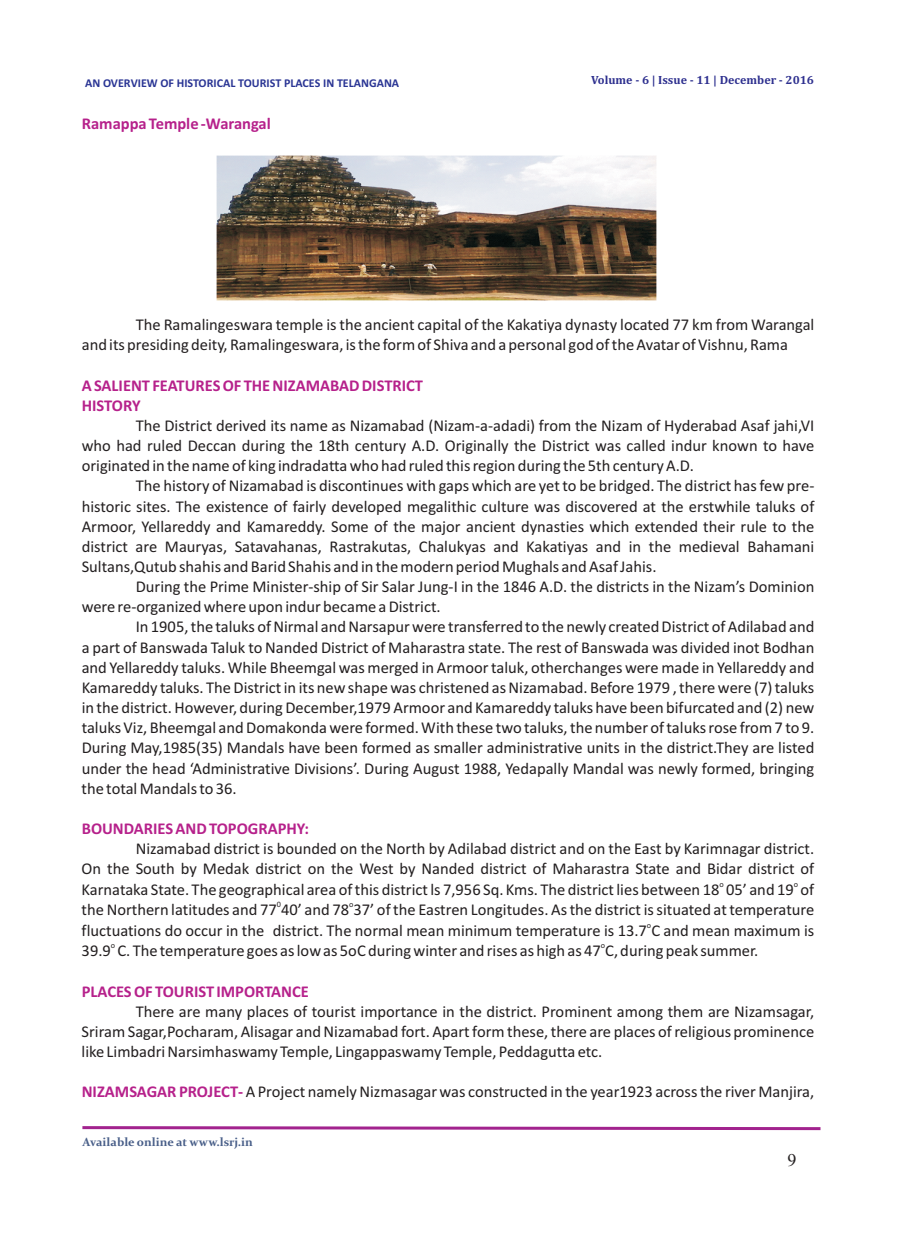
<style>
.page{position:relative;width:898px;height:1242px;background:#fff}
.page>*{position:absolute;margin:0;border:0;box-sizing:border-box;transform-origin:0 0}
.t1{font:18px "Times New Roman";color:#231f20}
.t2{font:16.5px/20.1px "Calibri";color:#231f20;text-align:justify}
.t3{font:700 16.5px/20.1px "Calibri";color:#b6218b}
.t4{font:700 12px "Calibri";color:#2a3594}
.t5{font:700 12px "Cambria";color:#2e308f}
.t6{font:700 12px "Constantia";color:#485e88}
.t7{font:8.25px "Calibri";color:#231f20}
.s1{font-weight:700;color:#b6218b}
</style>
<div class="page">
<svg style="left:82px;top:1126px;width:739px;height:5px"></svg>
<img style="left:216px;top:156px;width:440px;height:145px">
<p class="t4" style="left:85px;top:78px;width:315px">AN OVERVIEW OF HISTORICAL TOURIST PLACES IN TELANGANA</p>
<p class="t3" style="left:82px;top:115px;width:190px">Ramappa Temple -Warangal</p>
<p class="t5" style="left:591px;top:74px;width:224px">Volume - 6 | Issue - 11 | December - 2016</p>
<p class="t2" style="left:82px;top:316px;width:734px;text-indent:54px">The Ramalingeswara temple is the ancient capital of the Kakatiya dynasty located 77 km from Warangal and its presiding deity, Ramalingeswara, is the form of Shiva and a personal god of the Avatar of Vishnu, Rama</p>
<p class="t3" style="left:82px;top:376px;width:343px">A SALIENT FEATURES OF THE NIZAMABAD DISTRICT<br>HISTORY</p>
<p class="t2" style="left:82px;top:417px;width:734px;text-indent:54px">The District derived its name as Nizamabad (Nizam-a-adadi) from the Nizam of Hyderabad Asaf jahi,VI who had ruled Deccan during the 18th century A.D. Originally the District was called indur known to have originated in the name of king indradatta who had ruled this region during the 5th century A.D.</p>
<p class="t2" style="left:82px;top:477px;width:734px;text-indent:54px">The history of Nizamabad is discontinues with gaps which are yet to be bridged. The district has few pre&shy;historic sites. The existence of fairly developed megalithic culture was discovered at the erstwhile taluks of Armoor, Yellareddy and Kamareddy. Some of the major ancient dynasties which extended their rule to the district are Mauryas, Satavahanas, Rastrakutas, Chalukyas and Kakatiyas and in the medieval Bahamani Sultans,Qutub shahis and Barid Shahis and in the modern period Mughals and Asaf Jahis.</p>
<p class="t2" style="left:82px;top:578px;width:733px;text-indent:54px">During the Prime Minister-ship of Sir Salar Jung-I in the 1846 A.D. the districts in the Nizam’s Dominion were re-organized where upon indur became a District.</p>
<p class="t2" style="left:82px;top:618px;width:734px;text-indent:54px">In 1905, the taluks of Nirmal and Narsapur were transferred to the newly created District of Adilabad and a part of Banswada Taluk to Nanded District of Maharastra state. The rest of Banswada was divided inot Bodhan and Yellareddy taluks. While Bheemgal was merged in Armoor taluk, otherchanges were made in Yellareddy and Kamareddy taluks. The District in its new shape was christened as Nizamabad. Before 1979 , there were (7) taluks in the district. However, during December,1979 Armoor and Kamareddy taluks have been bifurcated and (2) new taluks Viz, Bheemgal and Domakonda were formed. With these two taluks, the number of taluks rose from 7 to 9.<br>During May,1985(35) Mandals have been formed as smaller administrative units in the district.They are listed under the head ‘Administrative Divisions’. During August 1988, Yedapally Mandal was newly formed, bringing the total Mandals to 36.</p>
<p class="t3" style="left:82px;top:820px;width:228px">BOUNDARIES AND TOPOGRAPHY:</p>
<p class="t2" style="left:82px;top:840px;width:734px;text-align:right">Nizamabad district is bounded on the North by Adilabad district and on the East by Karimnagar district.<br>On the South by Medak district on the West by Nanded district of Maharastra State and Bidar district of</p>
<p class="t7" style="left:719px;top:880px;width:6px">o</p>
<p class="t7" style="left:793px;top:880px;width:6px">o</p>
<p class="t2" style="left:82px;top:880px;width:733px">Karnataka State. The geographical area of this district ls 7,956 Sq. Kms. The district lies between 18 05’ and 19 of</p>
<p class="t7" style="left:277px;top:901px;width:6px">0</p>
<p class="t7" style="left:349px;top:901px;width:6px">o</p>
<p class="t2" style="left:82px;top:901px;width:733px">the Northern latitudes and 77 40’ and 78 37’ of the Eastren Longitudes. As the district is situated at temperature</p>
<p class="t7" style="left:646px;top:921px;width:6px">o</p>
<p class="t2" style="left:82px;top:921px;width:733px">fluctuations do occur in the district. The normal mean minimum temperature is 13.7 C and mean maximum is</p>
<p class="t7" style="left:111px;top:942px;width:6px">o</p>
<p class="t7" style="left:600px;top:942px;width:6px">o</p>
<p class="t2" style="left:82px;top:942px;width:678px">39.9 C. The temperature goes as low as 5oC during winter and rises as high as 47 C, during peak summer.</p>
<p class="t3" style="left:82px;top:982px;width:228px">PLACES OF TOURIST IMPORTANCE</p>
<p class="t2" style="left:82px;top:1002px;width:734px;text-indent:54px">There are many places of tourist importance in the district. Prominent among them are Nizamsagar, Sriram Sagar,Pocharam, Alisagar and Nizamabad fort. Apart form these, there are places of religious prominence like Limbadri Narsimhaswamy Temple, Lingappaswamy Temple, Peddagutta etc.</p>
<p class="t2" style="left:82px;top:1083px;width:733px"><span class="s1">NIZAMSAGAR PROJECT-</span>A Project namely Nizmasagar was constructed in the year1923 across the river Manjira,</p>
<p class="t6" style="left:82px;top:1137px;width:172px">Available online at www.lsrj.in</p>
<p class="t1" style="left:787px;top:1153px;width:10px">9</p>
</div>
